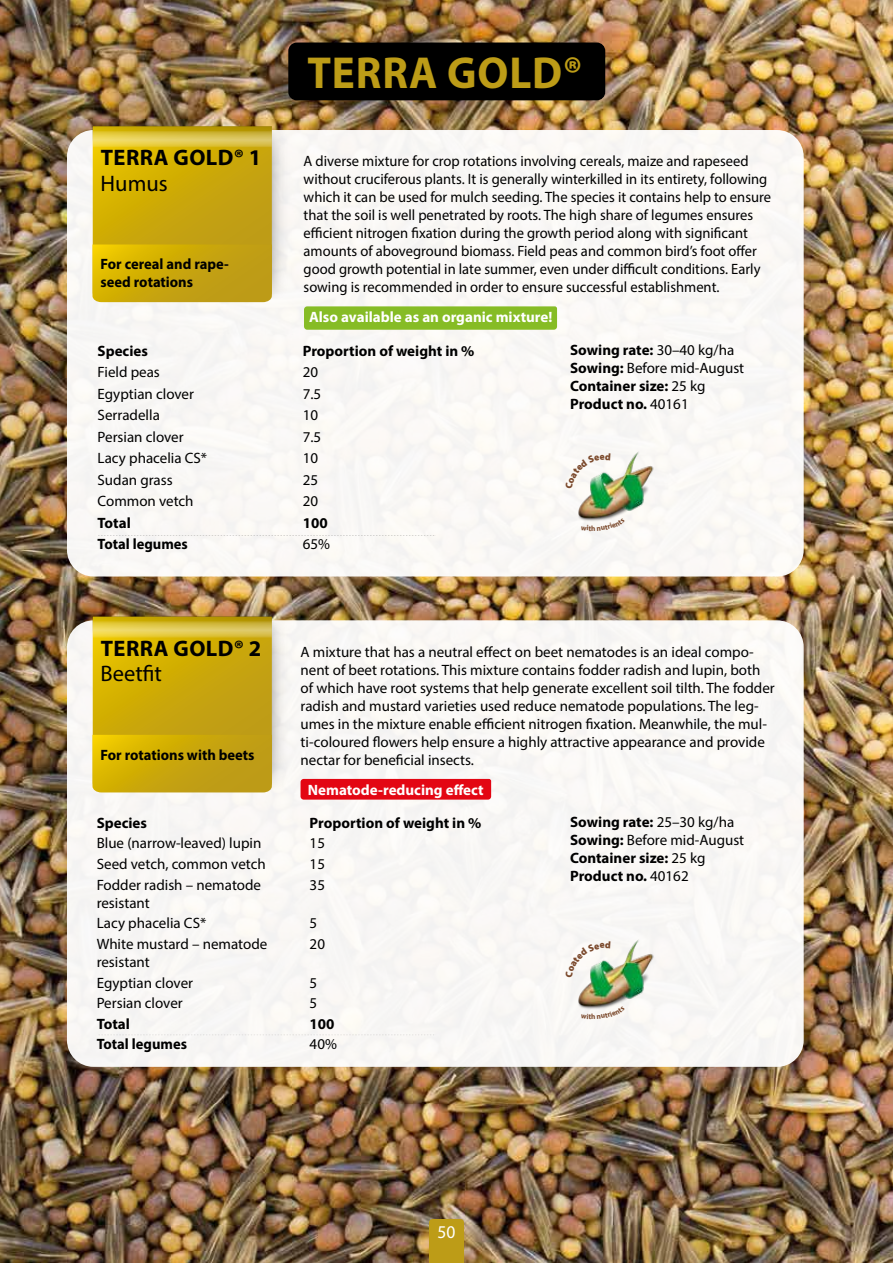
<style>
.page{position:relative;width:893px;height:1263px;background:#fff}
.page>*{position:absolute;margin:0;border:0;box-sizing:border-box;transform-origin:0 0}
.t1{font:700 45px "Myriad Pro";letter-spacing:.02em;color:#bd9c17;scale:.96 1}
.t2{font:700 22.5px "Myriad Pro";letter-spacing:.02em;color:#000}
.t3{font:22.5px "Myriad Pro";color:#000}
.t4{font:18px "Myriad Pro";color:#fff}
.t5{font:15px/18px "Myriad Pro";color:#000}
.t6{font:700 15px/18px "Myriad Pro";color:#000}
.t7{font:700 15px "Myriad Pro";color:#fff}
.s1{font-weight:400}
</style>
<div class="page">
<img style="left:0;top:0;width:893px;height:1263px">
<div style="left:429px;top:1219px;width:35px;height:44px;background:#bd9c17"></div>
<div style="left:67px;top:130px;width:737px;height:446px;background:#faf8f5;border-radius:27px"></div>
<svg style="left:272px;top:127px;width:32px;height:168px"></svg>
<svg style="left:92px;top:126px;width:180px;height:176px;background:#cdac10"></svg>
<svg style="left:304px;top:306px;width:253px;height:24px;background:#89bd2b"></svg>
<div style="left:288px;top:43px;width:317px;height:57px;background:#000;border-radius:8px"></div>
<hr style="left:98px;top:533px;width:339px;height:3px;background:#000;opacity:.75">
<div style="left:67px;top:620px;width:737px;height:447px;background:#f9f7f5;border-radius:27px"></div>
<svg style="left:272px;top:617px;width:32px;height:173px"></svg>
<svg style="left:92px;top:617px;width:180px;height:175px;background:#ceac10"></svg>
<div style="left:301px;top:779px;width:190px;height:21px;background:#e30613"></div>
<hr style="left:98px;top:1033px;width:339px;height:3px;background:#f5f4f2">
<img style="left:578px;top:451px;width:76px;height:68px">
<img style="left:578px;top:940px;width:76px;height:67px">
<svg style="left:578px;top:453px;width:33px;height:36px"></svg>
<svg style="left:581px;top:518px;width:44px;height:3px"></svg>
<svg style="left:578px;top:941px;width:33px;height:36px"></svg>
<svg style="left:581px;top:1007px;width:27px;height:3px"></svg>
<h2 class="t2" style="left:101px;top:143px;width:162px">TERRA GOLD® 1</h2>
<h2 class="t3" style="left:101px;top:170px;width:69px">Humus</h2>
<p class="t6" style="left:101px;top:255px;width:130px">For cereal and rape&shy;seed rotations</p>
<h1 class="t1" style="left:307px;top:44px;width:288px">TERRA GOLD®</h1>
<p class="t5" style="left:304px;top:152px;width:469px">A diverse mixture for crop rotations involving cereals, maize and rapeseed without cruciferous plants. It is generally winterkilled in its entirety, following which it can be used for mulch seeding. The species it contains help to ensure that the soil is well penetrated by roots. The high share of legumes ensures efficient nitrogen fixation during the growth period along with significant amounts of aboveground biomass. Field peas and common bird’s foot offer good growth potential in late summer, even under difficult conditions. Early sowing is recommended in order to ensure successful establishment.</p>
<p class="t7" style="left:309px;top:307px;width:245px">Also available as an organic mixture!</p>
<p class="t6" style="left:98px;top:341px;width:52px">Species</p>
<p class="t6" style="left:303px;top:341px;width:173px">Proportion of weight in %</p>
<p class="t5" style="left:98px;top:363px;width:64px">Field peas</p>
<p class="t5" style="left:303px;top:363px;width:17px">20</p>
<p class="t5" style="left:98px;top:384px;width:98px">Egyptian clover</p>
<p class="t5" style="left:303px;top:384px;width:20px">7.5</p>
<p class="t5" style="left:98px;top:406px;width:64px">Serradella</p>
<p class="t5" style="left:303px;top:406px;width:17px">10</p>
<p class="t5" style="left:98px;top:427px;width:88px">Persian clover</p>
<p class="t5" style="left:303px;top:427px;width:20px">7.5</p>
<p class="t5" style="left:98px;top:449px;width:111px">Lacy phacelia CS*</p>
<p class="t5" style="left:303px;top:449px;width:17px">10</p>
<p class="t5" style="left:98px;top:470px;width:77px">Sudan grass</p>
<p class="t5" style="left:303px;top:470px;width:17px">25</p>
<p class="t5" style="left:98px;top:492px;width:98px">Common vetch</p>
<p class="t5" style="left:303px;top:492px;width:17px">20</p>
<p class="t6" style="left:98px;top:513px;width:35px">Total</p>
<p class="t6" style="left:303px;top:513px;width:26px">100</p>
<p class="t6" style="left:98px;top:535px;width:92px">Total legumes</p>
<p class="t5" style="left:303px;top:535px;width:29px">65%</p>
<p class="t6" style="left:570px;top:340px;width:176px">Sowing rate: <span class="s1">30–40 kg/ha<br></span>Sowing: <span class="s1">Before mid-August<br></span>Container size: <span class="s1">25 kg<br></span>Product no. <span class="s1">40161</span></p>
<h2 class="t2" style="left:101px;top:633px;width:162px">TERRA GOLD® 2</h2>
<h2 class="t3" style="left:101px;top:660px;width:63px">Beetfit</h2>
<p class="t6" style="left:101px;top:745px;width:155px">For rotations with beets</p>
<p class="t5" style="left:301px;top:642px;width:476px">A mixture that has a neutral effect on beet nematodes is an ideal compo&shy;nent of beet rotations. This mixture contains fodder radish and lupin, both of which have root systems that help generate excellent soil tilth. The fodder radish and mustard varieties used reduce nematode populations. The leg&shy;umes in the mixture enable efficient nitrogen fixation. Meanwhile, the mul&shy;ti-coloured flowers help ensure a highly attractive appearance and provide nectar for beneficial insects.</p>
<p class="t7" style="left:308px;top:780px;width:177px">Nematode-reducing effect</p>
<p class="t6" style="left:97px;top:813px;width:52px">Species</p>
<p class="t6" style="left:310px;top:813px;width:173px">Proportion of weight in %</p>
<p class="t5" style="left:97px;top:834px;width:166px">Blue (narrow-leaved) lupin</p>
<p class="t5" style="left:310px;top:834px;width:17px">15</p>
<p class="t5" style="left:97px;top:855px;width:171px">Seed vetch, common vetch</p>
<p class="t5" style="left:310px;top:855px;width:17px">15</p>
<p class="t5" style="left:97px;top:875px;width:166px">Fodder radish – nematode resistant</p>
<p class="t5" style="left:310px;top:875px;width:17px">35</p>
<p class="t5" style="left:97px;top:914px;width:111px">Lacy phacelia CS*</p>
<p class="t5" style="left:310px;top:914px;width:9px">5</p>
<p class="t5" style="left:97px;top:935px;width:172px">White mustard – nematode resistant</p>
<p class="t5" style="left:310px;top:935px;width:17px">20</p>
<p class="t5" style="left:97px;top:973px;width:98px">Egyptian clover</p>
<p class="t5" style="left:310px;top:973px;width:9px">5</p>
<p class="t5" style="left:97px;top:994px;width:88px">Persian clover</p>
<p class="t5" style="left:310px;top:994px;width:9px">5</p>
<p class="t6" style="left:97px;top:1014px;width:35px">Total</p>
<p class="t6" style="left:310px;top:1014px;width:26px">100</p>
<p class="t6" style="left:97px;top:1035px;width:92px">Total legumes</p>
<p class="t5" style="left:310px;top:1035px;width:29px">40%</p>
<p class="t4" style="left:437px;top:1221px;width:19px">50</p>
<p class="t6" style="left:570px;top:812px;width:176px">Sowing rate: <span class="s1">25–30 kg/ha<br></span>Sowing: <span class="s1">Before mid-August<br></span>Container size: <span class="s1">25 kg<br></span>Product no. <span class="s1">40162</span></p>
</div>
